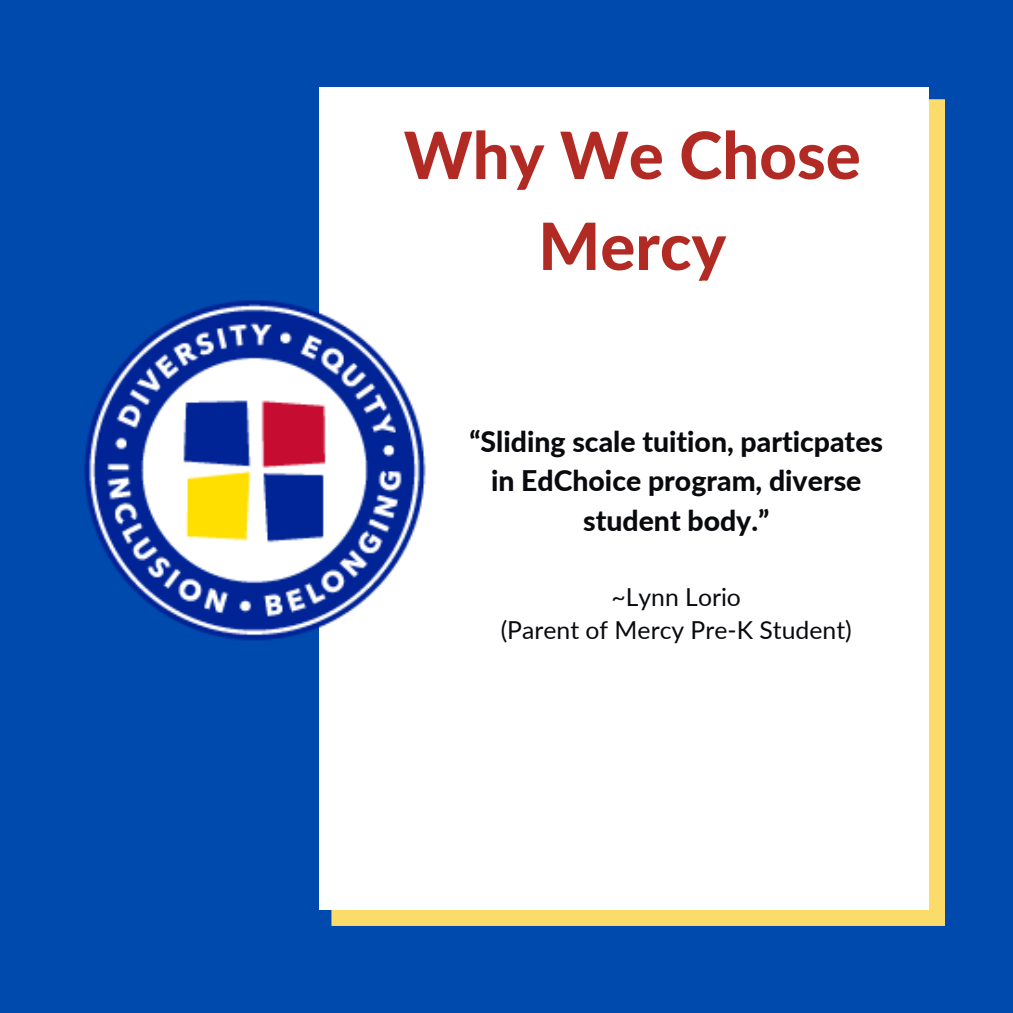
<style>
.page{position:relative;width:1013px;height:1013px;background:#fff}
.page>*{position:absolute;margin:0;border:0;box-sizing:border-box;transform-origin:0 0}
.t1{font:800 65.25px/91px "Lato";color:#b12b24;text-align:center}
.t2{font:800 28.38px/39.4px "Lato";color:#090a0e;text-align:center}
.t3{font:24.75px "Lato";color:#090a0e}
</style>
<div class="page">
<div style="left:0;top:0;width:1012px;height:1012px;background:#004aad"></div>
<div style="left:331px;top:99px;width:614px;height:826px;background:#fbdc6a"></div>
<div style="left:319px;top:87px;width:609px;height:822px;background:#fff"></div>
<img style="left:54px;top:269px;width:400px;height:400px;border-radius:50%">
<p class="t1" style="left:403px;top:108px;width:458px">Why We Chose<br>Mercy</p>
<p class="t2" style="left:469px;top:421px;width:415px">“Sliding scale tuition, particpates in EdChoice program, diverse student body.”</p>
<h2 class="t3" style="left:611px;top:581px;width:131px">~Lynn Lorio</h2>
<p class="t3" style="left:500px;top:615px;width:352px">(Parent of Mercy Pre-K Student)</p>
</div>
